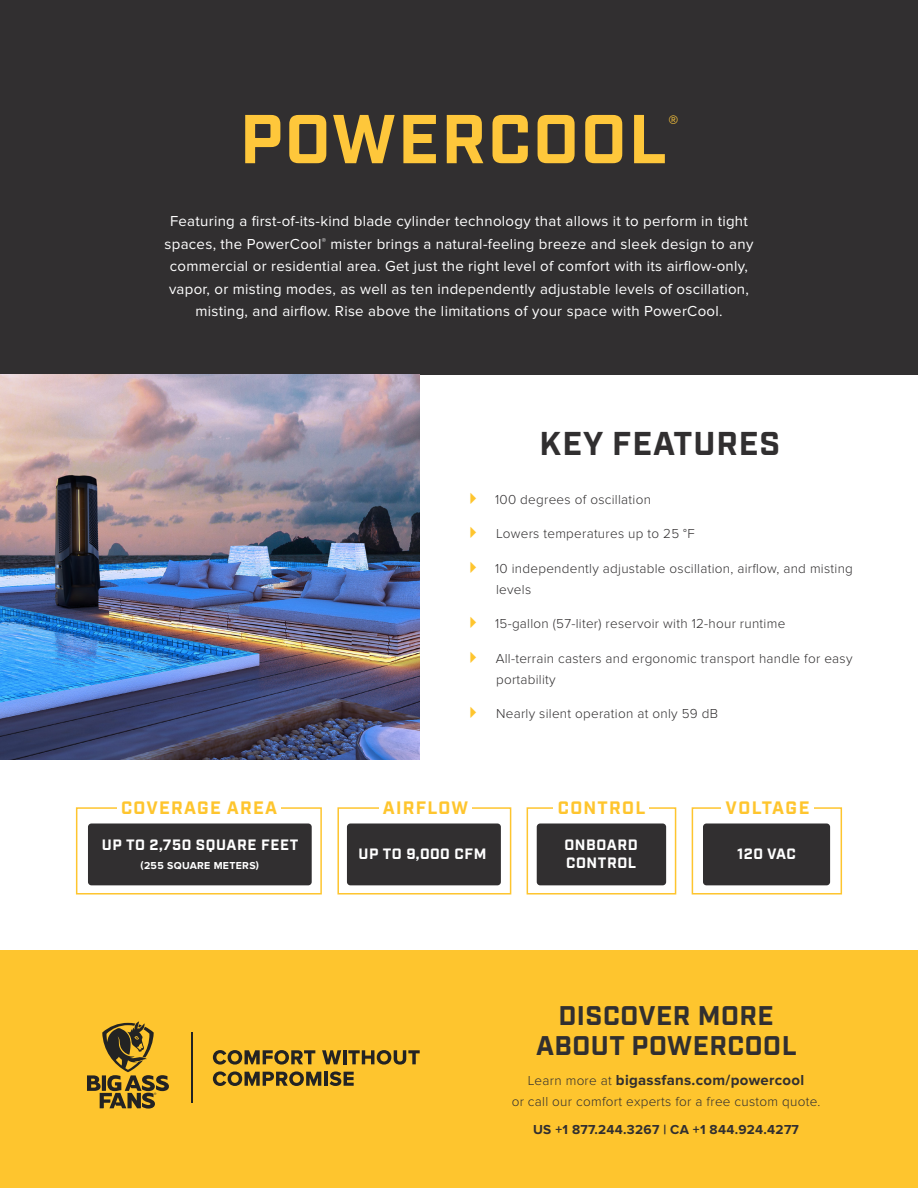
<style>
.page{position:relative;width:918px;height:1188px;background:#fff}
.page>*{position:absolute;margin:0;border:0;box-sizing:border-box;transform-origin:0 0}
.H2_RP{font:700 69px "Industry";letter-spacing:.03em;color:#fec73b}
.H3_RP{font:700 33px "Industry";letter-spacing:.03em;color:#312f30}
.H4_RP{font:700 27px/30px "Industry";letter-spacing:.02em;color:#312f30;text-align:center}
.H2_RP-2{font:20.1px "Proxima Nova";color:#fec73b}
.t1{font:700 18px "Industry";letter-spacing:.07em;color:#fec52e}
.Intro_body_RP{font:15px/22.5px "Proxima Nova";letter-spacing:.02em;color:#fff;text-align:center}
.t2{font:700 15px/18px "Industry";letter-spacing:.04em;color:#fff}
.Cutsheet_Front_body{font:700 15px "Proxima Nova";letter-spacing:.02em;color:#312f30}
.Cutsheet_Front_body-2{font:300 13.5px/21px "Proxima Nova";letter-spacing:.02em;color:#312f30}
.Cutsheet_Front_body-3{font:700 13.5px "Proxima Nova";letter-spacing:.02em;color:#312f30}
.t3{font:700 10.5px "Proxima Nova";letter-spacing:.03em;color:#fff}
.s1{font-weight:300;font-size:13.5px}
</style>
<div class="page">
<div style="left:0;top:0;width:918px;height:375px;background:#312f30"></div>
<div style="left:0;top:949px;width:918px;height:239px;background:#fec52e"></div>
<img style="left:0;top:375px;width:419px;height:384px">
<svg style="left:213px;top:1050px;width:102px;height:15px"></svg>
<svg style="left:322px;top:1050px;width:19px;height:14px"></svg>
<hr style="left:343px;top:1050px;width:3px;height:14px;background:#232323">
<svg style="left:348px;top:1050px;width:72px;height:15px"></svg>
<svg style="left:213px;top:1071px;width:108px;height:15px"></svg>
<hr style="left:324px;top:1072px;width:4px;height:14px;background:#232323">
<svg style="left:330px;top:1071px;width:24px;height:15px"></svg>
<svg style="left:87px;top:1021px;width:82px;height:88px"></svg>
<hr style="left:191px;top:1032px;width:2px;height:70px;background:#232323">
<div style="left:337px;top:807px;width:174px;height:88px;border:2px solid #fec52e"></div>
<div style="left:347px;top:824px;width:154px;height:61px;background:#312f30;border-radius:3px"></div>
<div style="left:379px;top:801px;width:93px;height:13px;background:#fff"></div>
<div style="left:692px;top:807px;width:150px;height:88px;border:2px solid #fec52e"></div>
<div style="left:703px;top:824px;width:127px;height:61px;background:#312f30;border-radius:3px"></div>
<div style="left:721px;top:801px;width:93px;height:13px;background:#fff"></div>
<div style="left:76px;top:807px;width:246px;height:88px;border:2px solid #fec52e"></div>
<div style="left:88px;top:824px;width:224px;height:61px;background:#312f30;border-radius:3px"></div>
<div style="left:117px;top:801px;width:164px;height:13px;background:#fff"></div>
<div style="left:527px;top:807px;width:149px;height:88px;border:2px solid #fec52e"></div>
<div style="left:537px;top:824px;width:129px;height:61px;background:#312f30;border-radius:3px"></div>
<div style="left:554px;top:801px;width:95px;height:13px;background:#fff"></div>
<p class="H2_RP" style="left:240px;top:98px;width:429px">POWERCOOL</p>
<p class="H2_RP-2" style="left:669px;top:111px;width:11px">®</p>
<p class="Intro_body_RP" style="left:165px;top:210px;width:590px">Featuring a first-of-its-kind blade cylinder technology that allows it to perform in tight spaces, the PowerCool<sup>®</sup> mister brings a natural-feeling breeze and sleek design to any commercial or residential area. Get just the right level of comfort with its airflow-only, vapor, or misting modes, as well as ten independently adjustable levels of oscillation, misting, and airflow. Rise above the limitations of your space with PowerCool.</p>
<p class="H3_RP" style="left:540px;top:424px;width:242px">KEY FEATURES</p>
<p class="t1" style="left:121px;top:797px;width:158px">COVERAGE AREA</p>
<p class="t2" style="left:102px;top:837px;width:198px">UP TO 2,750 SQUARE FEET</p>
<p class="t3" style="left:141px;top:860px;width:120px">(255 SQUARE METERS)</p>
<p class="Cutsheet_Front_body-2" style="left:495px;top:489px;width:157px">100 degrees of oscillation</p>
<p class="Cutsheet_Front_body-2" style="left:496px;top:523px;width:200px">Lowers temperatures up to 25 °F</p>
<p class="Cutsheet_Front_body-2" style="left:495px;top:558px;width:359px">10 independently adjustable oscillation, airflow, and misting levels</p>
<p class="Cutsheet_Front_body-2" style="left:495px;top:613px;width:292px">15-gallon (57-liter) reservoir with 12-hour runtime</p>
<p class="Cutsheet_Front_body-2" style="left:496px;top:648px;width:358px">All-terrain casters and ergonomic transport handle for easy portability</p>
<p class="Cutsheet_Front_body-2" style="left:496px;top:703px;width:223px">Nearly silent operation at only 59 dB</p>
<p class="t1" style="left:383px;top:797px;width:87px">AIRFLOW</p>
<p class="t1" style="left:725px;top:797px;width:86px">VOLTAGE</p>
<p class="t1" style="left:558px;top:797px;width:89px">CONTROL</p>
<p class="t2" style="left:359px;top:846px;width:129px">UP TO 9,000 CFM</p>
<p class="t2" style="left:564px;top:837px;width:75px">ONBOARD<br>CONTROL</p>
<p class="t2" style="left:737px;top:846px;width:60px">120 VAC</p>
<p class="H4_RP" style="left:536px;top:1002px;width:262px">DISCOVER MORE<br>ABOUT POWERCOOL</p>
<p class="Cutsheet_Front_body" style="left:528px;top:1071px;width:278px"><span class="s1">Learn more at</span> bigassfans.com/powercool</p>
<p class="Cutsheet_Front_body-2" style="left:512px;top:1091px;width:310px">or call our comfort experts for a free custom quote.</p>
<p class="Cutsheet_Front_body-3" style="left:533px;top:1122px;width:267px">US +1 877.244.3267 | CA +1 844.924.4277</p>
</div>
